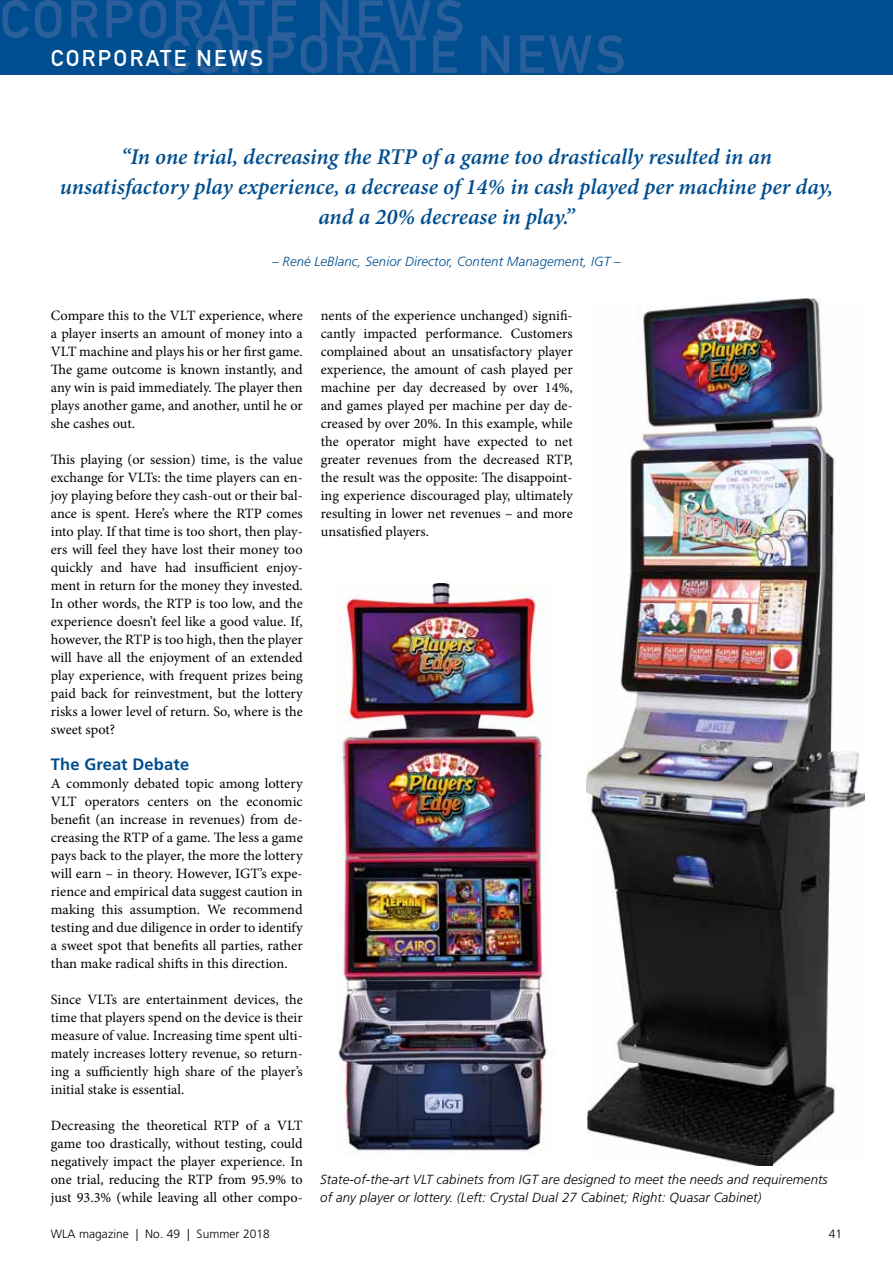
<style>
.page{position:relative;width:893px;height:1263px;background:#fff}
.page>*{position:absolute;margin:0;border:0;box-sizing:border-box;transform-origin:0 0}
.t1{font:52.5px "DIN Mittelschrift";letter-spacing:.06em;color:#2a5f9c}
.t2{font:italic 600 22.5px/30px "Minion Pro";color:#004e8f;text-align:center}
.t3{font:22.5px "DIN Mittelschrift";letter-spacing:.105em;color:#fff}
.t4{font:700 16.5px "Frutiger LT Std";letter-spacing:.01em;color:#004e8f}
.t5{font:14.25px/18px "Minion Pro";color:#000;text-align:justify}
.t6{font:italic 300 13.2px/18px "Frutiger LT Std";letter-spacing:.01em;color:#000}
.t7{font:italic 300 13.2px "Frutiger LT Std";letter-spacing:.01em;color:#004e8f}
.t8{font:300 12px "Frutiger LT Std";letter-spacing:.005em;color:#000}
</style>
<div class="page">
<div style="left:0;top:0;width:892px;height:74px;background:#004e8f"></div>
<img style="left:337px;top:584px;width:210px;height:570px">
<img style="left:586px;top:298px;width:278px;height:868px">
<h1 class="t1" style="left:0;top:0;width:466px">CORPORATE NEWS</h1>
<h2 class="t3" style="left:51px;top:50px;width:214px">CORPORATE NEWS</h2>
<h1 class="t1" style="left:161px;top:35px;width:466px">CORPORATE NEWS</h1>
<h2 class="t2" style="left:60px;top:144px;width:775px">“In one trial, decreasing the RTP of a game too drastically resulted in an unsatisfactory play experience, a decrease of 14% in cash played per machine per day, and a 20% decrease in play.”</h2>
<p class="t7" style="left:272px;top:257px;width:350px">– René LeBlanc, Senior Director, Content Management, IGT –</p>
<p class="t5" style="left:51px;top:308px;width:253px">Compare this to the VLT experience, where a player inserts an amount of money into a VLT machine and plays his or her first game.<br>The game outcome is known instantly, and any win is paid immediately. The player then plays another game, and another, until he or she cashes out.</p>
<p class="t5" style="left:51px;top:452px;width:253px">This playing (or session) time, is the value exchange for VLTs: the time players can en&shy;joy playing before they cash-out or their bal&shy;ance is spent. Here’s where the RTP comes into play. If that time is too short, then play&shy;ers will feel they have lost their money too quickly and have had insufficient enjoy&shy;ment in return for the money they invested.<br>In other words, the RTP is too low, and the experience doesn’t feel like a good value. If, however, the RTP is too high, then the player will have all the enjoyment of an extended play experience, with frequent prizes being paid back for reinvestment, but the lottery risks a lower level of return. So, where is the sweet spot?</p>
<p class="t4" style="left:51px;top:755px;width:140px">The Great Debate</p>
<p class="t5" style="left:51px;top:776px;width:253px">A commonly debated topic among lottery VLT operators centers on the economic benefit (an increase in revenues) from de&shy;creasing the RTP of a game. The less a game pays back to the player, the more the lottery will earn – in theory. However, IGT’s expe&shy;rience and empirical data suggest caution in making this assumption. We recommend testing and due diligence in order to identify a sweet spot that benefits all parties, rather than make radical shifts in this direction.</p>
<p class="t5" style="left:51px;top:992px;width:253px">Since VLTs are entertainment devices, the time that players spend on the device is their measure of value. Increasing time spent ulti&shy;mately increases lottery revenue, so return&shy;ing a sufficiently high share of the player’s initial stake is essential.</p>
<p class="t5" style="left:51px;top:1118px;width:253px">Decreasing the theoretical RTP of a VLT game too drastically, without testing, could negatively impact the player experience. In one trial, reducing the RTP from 95.9% to just 93.3% (while leaving all other compo-</p>
<p class="t5" style="left:321px;top:308px;width:253px">nents of the experience unchanged) signifi&shy;cantly impacted performance. Customers complained about an unsatisfactory player experience, the amount of cash played per machine per day decreased by over 14%, and games played per machine per day de&shy;creased by over 20%. In this example, while the operator might have expected to net greater revenues from the decreased RTP, the result was the opposite: The disappoint&shy;ing experience discouraged play, ultimately resulting in lower net revenues – and more unsatisfied players.</p>
<p class="t6" style="left:320px;top:1172px;width:509px">State-of-the-art VLT cabinets from IGT are designed to meet the needs and requirements of any player or lottery. (Left: Crystal Dual 27 Cabinet; Right: Quasar Cabinet)</p>
<p class="t8" style="left:51px;top:1228px;width:220px">WLA magazine | No. 49 | Summer 2018</p>
<p class="t8" style="left:828px;top:1228px;width:15px">41</p>
</div>
